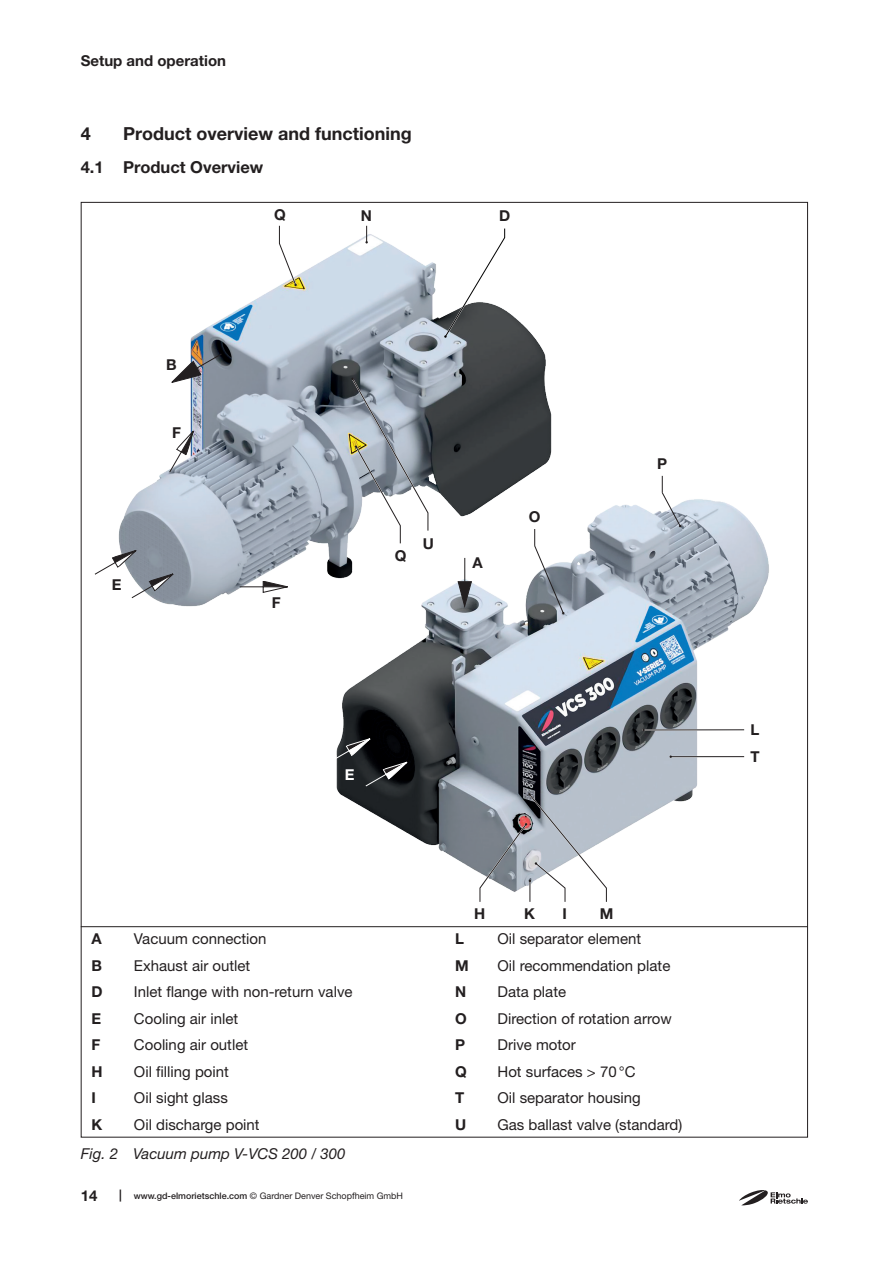
<style>
.page{position:relative;width:893px;height:1263px;background:#fff}
.page>*{position:absolute;margin:0;border:0;box-sizing:border-box;transform-origin:0 0}
.t1{font:700 18px "Helvetica Neue LT Pro";color:#231f20}
.t2{font:700 16.5px "Helvetica Neue LT Pro";color:#231f20}
.t3{font:15px "Helvetica Neue LT Pro";color:#231f20}
.t4{font:700 15px "Helvetica Neue LT Pro";color:#231f20}
.t5{font:italic 15px "Helvetica Neue LT Pro";color:#231f20}
.t6{font:700 15px "Helvetica Neue LT Pro";color:#fff}
.t7{font:9px "Helvetica Neue LT Pro";color:#231f20}
.s1{font-weight:700;font-size:12px}
.s2{font-weight:500}
</style>
<div class="page">
<svg style="left:739px;top:1190px;width:69px;height:15px"></svg>
<hr style="left:81px;top:926px;width:727px;height:1px;background:#231f20">
<img style="left:336px;top:499px;width:433px;height:373px">
<img style="left:118px;top:234px;width:442px;height:379px">
<hr style="left:642px;top:729px;width:102px;height:2px;background:#fff">
<hr style="left:643px;top:729px;width:101px;height:1px;background:#231f20">
<svg style="left:365px;top:226px;width:3px;height:17px"></svg>
<svg style="left:171px;top:353px;width:52px;height:30px"></svg>
<svg style="left:457px;top:558px;width:15px;height:49px"></svg>
<svg style="left:661px;top:476px;width:20px;height:51px"></svg>
<svg style="left:169px;top:428px;width:26px;height:45px"></svg>
<svg style="left:443px;top:228px;width:64px;height:112px"></svg>
<svg style="left:278px;top:225px;width:20px;height:62px"></svg>
<hr style="left:671px;top:756px;width:73px;height:1px;background:#231f20">
<svg style="left:94px;top:549px;width:82px;height:50px"></svg>
<svg style="left:336px;top:737px;width:74px;height:50px;background:#292b2d"></svg>
<svg style="left:240px;top:581px;width:48px;height:11px"></svg>
<svg style="left:534px;top:529px;width:30px;height:85px"></svg>
<svg style="left:350px;top:377px;width:80px;height:167px"></svg>
<svg style="left:478px;top:792px;width:130px;height:110px"></svg>
<p class="t4" style="left:81px;top:51px;width:147px">Setup and operation</p>
<p class="t1" style="left:81px;top:123px;width:12px">4</p>
<p class="t1" style="left:123px;top:123px;width:290px">Product overview and functioning</p>
<p class="t2" style="left:81px;top:157px;width:184px">4.1 Product Overview</p>
<p class="t4" style="left:274px;top:205px;width:13px">Q</p>
<p class="t4" style="left:361px;top:206px;width:13px">N</p>
<p class="t4" style="left:499px;top:207px;width:13px">D</p>
<p class="t4" style="left:166px;top:355px;width:12px">B</p>
<p class="t4" style="left:172px;top:424px;width:10px">F</p>
<p class="t4" style="left:112px;top:575px;width:11px">E</p>
<p class="t4" style="left:272px;top:593px;width:10px">F</p>
<p class="t4" style="left:395px;top:547px;width:13px">Q</p>
<p class="t4" style="left:423px;top:534px;width:13px">U</p>
<p class="t4" style="left:472px;top:554px;width:12px">A</p>
<p class="t4" style="left:529px;top:507px;width:13px">O</p>
<p class="t4" style="left:657px;top:454px;width:12px">P</p>
<p class="t6" style="left:345px;top:765px;width:11px">E</p>
<p class="t4" style="left:91px;top:929px;width:12px">A</p>
<p class="t3" style="left:134px;top:930px;width:134px">Vacuum connection</p>
<p class="t4" style="left:91px;top:956px;width:12px">B</p>
<p class="t3" style="left:134px;top:956px;width:118px">Exhaust air outlet</p>
<p class="t4" style="left:91px;top:982px;width:13px">D</p>
<p class="t3" style="left:134px;top:983px;width:220px">Inlet flange with non-return valve</p>
<p class="t4" style="left:91px;top:1009px;width:11px">E</p>
<p class="t3" style="left:134px;top:1009px;width:106px">Cooling air inlet</p>
<p class="t4" style="left:91px;top:1035px;width:10px">F</p>
<p class="t3" style="left:134px;top:1036px;width:116px">Cooling air outlet</p>
<p class="t4" style="left:91px;top:1062px;width:13px">H</p>
<p class="t3" style="left:134px;top:1062px;width:97px">Oil filling point</p>
<p class="t4" style="left:91px;top:1088px;width:6px">I</p>
<p class="t3" style="left:134px;top:1089px;width:95px">Oil sight glass</p>
<p class="t4" style="left:91px;top:1115px;width:12px">K</p>
<p class="t3" style="left:134px;top:1115px;width:127px">Oil discharge point</p>
<p class="t5" style="left:81px;top:1144px;width:266px">Fig. 2 Vacuum pump V-VCS 200 / 300</p>
<p class="t4" style="left:81px;top:1187px;width:18px">14</p>
<p class="t7" style="left:119px;top:1191px;width:285px"><span class="s1">|</span> <span class="s2">www.gd-elmorietschle.com</span> © Gardner Denver Schopfheim GmbH</p>
<p class="t4" style="left:474px;top:904px;width:13px">H</p>
<p class="t4" style="left:562px;top:904px;width:6px">I</p>
<p class="t4" style="left:524px;top:904px;width:12px">K</p>
<p class="t4" style="left:600px;top:904px;width:15px">M</p>
<p class="t4" style="left:455px;top:929px;width:10px">L</p>
<p class="t3" style="left:497px;top:930px;width:145px">Oil separator element</p>
<p class="t4" style="left:455px;top:956px;width:15px">M</p>
<p class="t3" style="left:497px;top:956px;width:174px">Oil recommendation plate</p>
<p class="t4" style="left:455px;top:982px;width:13px">N</p>
<p class="t3" style="left:497px;top:983px;width:70px">Data plate</p>
<p class="t4" style="left:455px;top:1009px;width:13px">O</p>
<p class="t3" style="left:497px;top:1009px;width:176px">Direction of rotation arrow</p>
<p class="t4" style="left:455px;top:1035px;width:12px">P</p>
<p class="t3" style="left:497px;top:1036px;width:80px">Drive motor</p>
<p class="t4" style="left:455px;top:1062px;width:13px">Q</p>
<p class="t3" style="left:497px;top:1062px;width:139px">Hot surfaces &gt; 70°C</p>
<p class="t4" style="left:455px;top:1088px;width:11px">T</p>
<p class="t3" style="left:497px;top:1089px;width:145px">Oil separator housing</p>
<p class="t4" style="left:455px;top:1115px;width:13px">U</p>
<p class="t3" style="left:497px;top:1115px;width:186px">Gas ballast valve (standard)</p>
<p class="t4" style="left:750px;top:720px;width:10px">L</p>
<p class="t4" style="left:750px;top:747px;width:11px">T</p>
</div>
